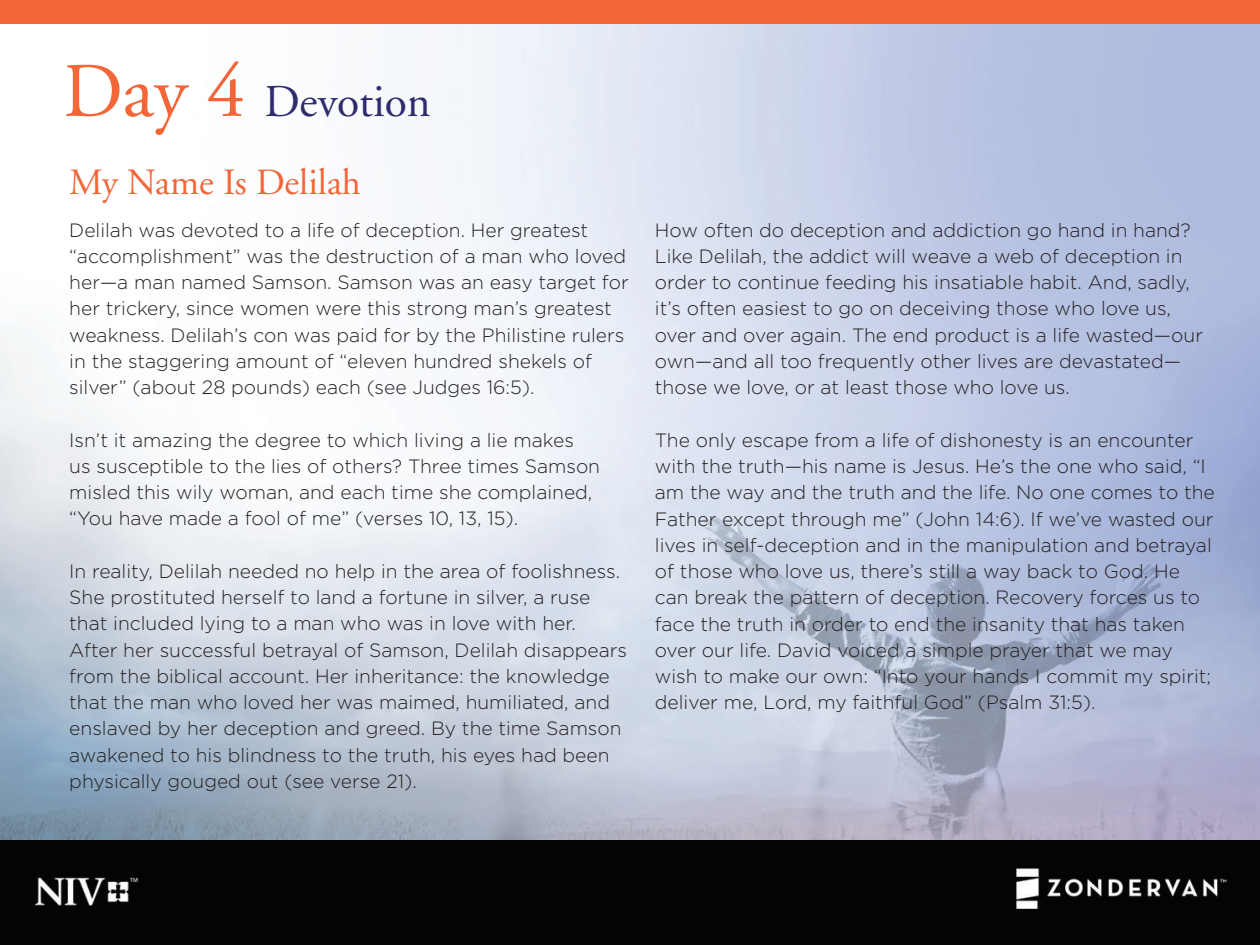
<style>
.page{position:relative;width:1260px;height:945px;background:#fff}
.page>*{position:absolute;margin:0;border:0;box-sizing:border-box;transform-origin:0 0}
.t1{font:45.5px "Adobe Garamond";color:#2f2c6e}
.t2{font:36.93px "Adobe Garamond";color:#f26638}
.t3{font:300 19.25px/26.2px "Gotham";color:#231f20}
.s1{font-size:77px;color:#f26638}
</style>
<div class="page">
<img style="left:0;top:24px;width:1260px;height:921px">
<div style="left:0;top:0;width:1260px;height:24px;background:#f26638"></div>
<h1 class="t1" style="left:63px;top:77px;width:369px"><span class="s1">Day 4</span> Devotion</h1>
<h2 class="t2" style="left:69px;top:162px;width:293px">My Name Is Delilah</h2>
<p class="t3" style="left:69px;top:216px;width:561px">Delilah was devoted to a life of deception. Her greatest “accomplishment” was the destruction of a man who loved her—a man named Samson. Samson was an easy target for her trickery, since women were this strong man’s greatest weakness. Delilah’s con was paid for by the Philistine rulers in the staggering amount of “eleven hundred shekels of silver” (about 28 pounds) each (see Judges 16:5).</p>
<p class="t3" style="left:69px;top:426px;width:532px">Isn’t it amazing the degree to which living a lie makes<br>us susceptible to the lies of others? Three times Samson misled this wily woman, and each time she complained, “You have made a fool of me” (verses 10, 13, 15).</p>
<p class="t3" style="left:69px;top:558px;width:559px">In reality, Delilah needed no help in the area of foolishness.<br>She prostituted herself to land a fortune in silver, a ruse that included lying to a man who was in love with her.<br>After her successful betrayal of Samson, Delilah disappears from the biblical account. Her inheritance: the knowledge that the man who loved her was maimed, humiliated, and enslaved by her deception and greed. By the time Samson awakened to his blindness to the truth, his eyes had been physically gouged out (see verse 21).</p>
<p class="t3" style="left:655px;top:217px;width:550px">How often do deception and addiction go hand in hand?<br>Like Delilah, the addict will weave a web of deception in order to continue feeding his insatiable habit. And, sadly, it’s often easiest to go on deceiving those who love us, over and over again. The end product is a life wasted—our own—and all too frequently other lives are devastated— those we love, or at least those who love us.</p>
<p class="t3" style="left:655px;top:427px;width:561px">The only escape from a life of dishonesty is an encounter with the truth—his name is Jesus. He’s the one who said, “I am the way and the truth and the life. No one comes to the Father except through me” (John 14:6). If we’ve wasted our lives in self-deception and in the manipulation and betrayal of those who love us, there’s still a way back to God. He can break the pattern of deception. Recovery forces us to face the truth in order to end the insanity that has taken over our life. David voiced a simple prayer that we may wish to make our own: “Into your hands I commit my spirit; deliver me, Lord, my faithful God” (Psalm 31:5).</p>
</div>
